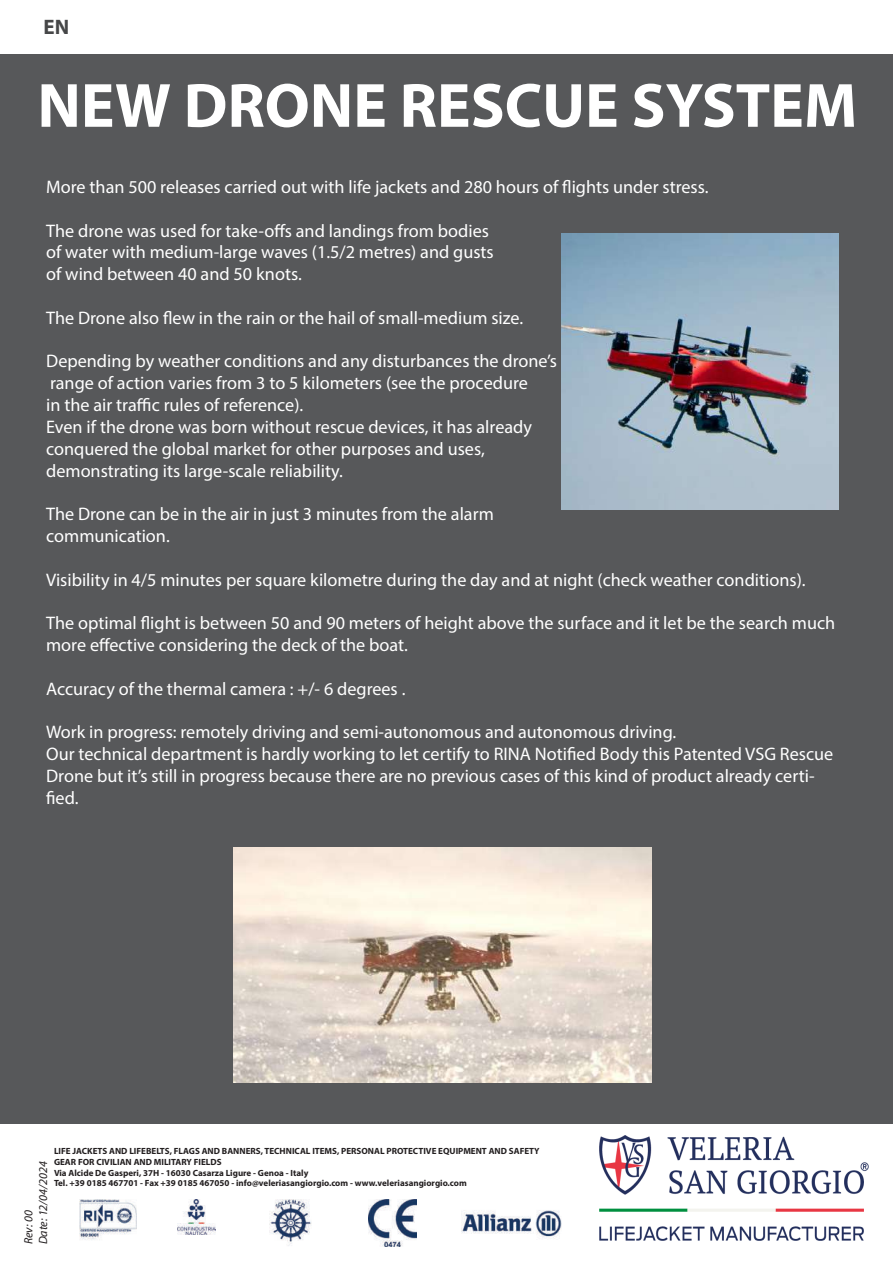
<style>
.page{position:relative;width:893px;height:1263px;background:#fff}
.page>*{position:absolute;margin:0;border:0;box-sizing:border-box;transform-origin:0 0}
.t1{font:700 63px "Myriad Pro";color:#fff}
.t2{font:700 21px "Myriad Pro";color:#464748}
.t3{font:18.15px/21.8px "Myriad Pro";color:#fff}
.t4{font:italic 12px/14.4px "Myriad Pro";color:#231f20}
.t5{font:700 9px/10.8px "Myriad Pro";color:#231f20}
</style>
<div class="page">
<div style="left:0;top:54px;width:893px;height:1069px;background:#57585a"></div>
<img style="left:600px;top:1135px;width:269px;height:106px">
<img style="left:79px;top:1200px;width:58px;height:40px">
<img style="left:269px;top:1200px;width:43px;height:46px">
<img style="left:177px;top:1200px;width:39px;height:34px">
<img style="left:369px;top:1200px;width:48px;height:47px">
<img style="left:461px;top:1210px;width:100px;height:29px">
<img style="left:234px;top:848px;width:417px;height:234px">
<img style="left:561px;top:234px;width:278px;height:275px">
<p class="t2" style="left:43px;top:13px;width:27px">EN</p>
<h1 class="t1" style="left:37px;top:64px;width:821px">NEW DRONE RESCUE SYSTEM</h1>
<p class="t3" style="left:46px;top:176px;width:664px">More than 500 releases carried out with life jackets and 280 hours of flights under stress.</p>
<p class="t3" style="left:46px;top:219px;width:449px">The drone was used for take-offs and landings from bodies of water with medium-large waves (1.5/2 metres) and gusts of wind between 40 and 50 knots.</p>
<p class="t3" style="left:46px;top:307px;width:478px">The Drone also flew in the rain or the hail of small-medium size.</p>
<p class="t3" style="left:46px;top:350px;width:512px">Depending by weather conditions and any disturbances the drone’s range of action varies from 3 to 5 kilometers (see the procedure<br>in the air traffic rules of reference).<br>Even if the drone was born without rescue devices, it has already conquered the global market for other purposes and uses, demonstrating its large-scale reliability.</p>
<p class="t3" style="left:46px;top:503px;width:449px">The Drone can be in the air in just 3 minutes from the alarm communication.</p>
<p class="t3" style="left:46px;top:568px;width:761px">Visibility in 4/5 minutes per square kilometre during the day and at night (check weather conditions).</p>
<p class="t3" style="left:46px;top:612px;width:791px">The optimal flight is between 50 and 90 meters of height above the surface and it let be the search much more effective considering the deck of the boat.</p>
<p class="t3" style="left:46px;top:677px;width:361px">Accuracy of the thermal camera : +/- 6 degrees .</p>
<p class="t3" style="left:46px;top:721px;width:789px">Work in progress: remotely driving and semi-autonomous and autonomous driving.<br>Our technical department is hardly working to let certify to RINA Notified Body this Patented VSG Rescue Drone but it’s still in progress because there are no previous cases of this kind of product already certi&shy;fied.</p>
<p class="t5" style="left:54px;top:1145px;width:487px">LIFE JACKETS AND LIFEBELTS, FLAGS AND BANNERS, TECHNICAL ITEMS, PERSONAL PROTECTIVE EQUIPMENT AND SAFETY GEAR FOR CIVILIAN AND MILITARY FIELDS<br>Via Alcide De Gasperi, 37H - 16030 Casarza Ligure - Genoa - Italy<br>Tel. +39 0185 467701 - Fax +39 0185 467050 - info@veleriasangiorgio.com - www.veleriasangiorgio.com</p>
<p class="t4" style="left:21px;top:1244px;width:85px;rotate:-90deg">Rev: 00<br>Date: 12/04/2024</p>
</div>
